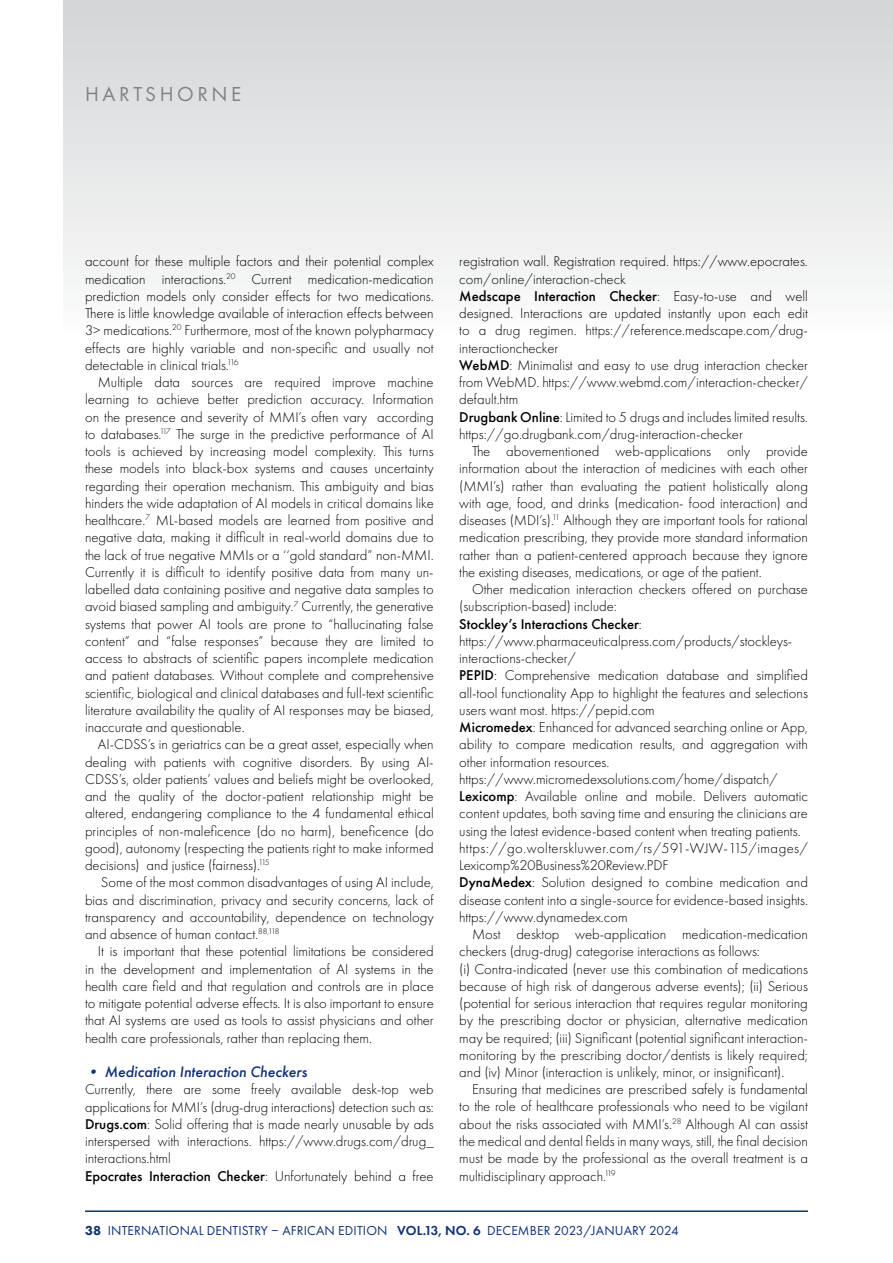
<style>
.page{position:relative;width:893px;height:1263px;background:#fff}
.page>*{position:absolute;margin:0;border:0;box-sizing:border-box;transform-origin:0 0}
.t1{font:21px "Futura PT";letter-spacing:.17em;color:#808285}
.t2{font:italic 500 15.75px "Futura PT";color:#0e3178}
.t3{font:300 14.7px/17.2px "Futura PT";color:#000;text-align:justify}
.t4{font:13.5px "Futura PT";letter-spacing:.01em;color:#0e3178}
.s1{font-weight:500}
.s2{font-weight:800}
.s3{font-weight:600}
</style>
<div class="page">
<div style="left:64px;top:0;width:829px;height:337px;background:linear-gradient(to bottom,#d3d4d6,#fcfcfd)"></div>
<hr style="left:85px;top:1210px;width:723px;height:2px;background:#0e3178">
<h1 class="t1" style="left:85px;top:82px;width:158px">HARTSHORNE</h1>
<p class="t3" style="left:85px;top:253px;width:350px">account for these multiple factors and their potential complex medication interactions.<sup>20</sup> Current medication-medication prediction models only consider effects for two medications.<br>There is little knowledge available of interaction effects between 3&gt; medications.<sup>20</sup> Furthermore, most of the known polypharmacy effects are highly variable and non-specific and usually not detectable in clinical trials.<sup>116</sup></p>
<p class="t3" style="left:85px;top:374px;width:350px;text-indent:13px">Multiple data sources are required improve machine learning to achieve better prediction accuracy. Information on the presence and severity of MMI’s often vary according to databases.<sup>117</sup> The surge in the predictive performance of AI tools is achieved by increasing model complexity. This turns these models into black-box systems and causes uncertainty regarding their operation mechanism. This ambiguity and bias hinders the wide adaptation of AI models in critical domains like healthcare.<sup>7</sup> ML-based models are learned from positive and negative data, making it difficult in real-world domains due to the lack of true negative MMIs or a ‘‘gold standard” non-MMI.<br>Currently it is difficult to identify positive data from many un&shy;labelled data containing positive and negative data samples to avoid biased sampling and ambiguity.<sup>7</sup> Currently, the generative systems that power AI tools are prone to “hallucinating false content” and “false responses” because they are limited to access to abstracts of scientific papers incomplete medication and patient databases. Without complete and comprehensive scientific, biological and clinical databases and full-text scientific literature availability the quality of AI responses may be biased, inaccurate and questionable.</p>
<p class="t3" style="left:85px;top:736px;width:350px;text-indent:13px">AI-CDSS’s in geriatrics can be a great asset, especially when dealing with patients with cognitive disorders. By using AI-CDSS’s, older patients’ values and beliefs might be overlooked, and the quality of the doctor-patient relationship might be altered, endangering compliance to the 4 fundamental ethical principles of non-maleficence (do no harm), beneficence (do good), autonomy (respecting the patients right to make informed decisions) and justice (fairness).<sup>115</sup></p>
<p class="t3" style="left:85px;top:874px;width:350px;text-indent:16px">Some of the most common disadvantages of using AI include, bias and discrimination, privacy and security concerns, lack of transparency and accountability, dependence on technology and absence of human contact.<sup>88,118</sup></p>
<p class="t3" style="left:85px;top:943px;width:350px;text-indent:13px">It is important that these potential limitations be considered in the development and implementation of AI systems in the health care field and that regulation and controls are in place to mitigate potential adverse effects. It is also important to ensure that AI systems are used as tools to assist physicians and other health care professionals, rather than replacing them.</p>
<p class="t2" style="left:85px;top:1062px;width:224px">• Medication Interaction Checkers</p>
<p class="t3" style="left:85px;top:1081px;width:350px;text-align:left">Currently, there are some freely available desk-top web applications for MMI’s (drug-drug interactions) detection such as:<br><span class="s1">Drugs.com</span>: Solid offering that is made nearly unusable by ads interspersed with interactions. https://www.drugs.com/drug_ interactions.html<br><span class="s1">Epocrates Interaction Checker</span>: Unfortunately behind a free</p>
<p class="t3" style="left:459px;top:253px;width:350px;text-align:left">registration wall. Registration required. https://www.epocrates. com/online/interaction-check<br><span class="s1">Medscape Interaction Checker</span>: Easy-to-use and well designed. Interactions are updated instantly upon each edit to a drug regimen. https://reference.medscape.com/drug&shy;interactionchecker<br><span class="s1">WebMD</span>: Minimalist and easy to use drug interaction checker from WebMD. https://www.webmd.com/interaction-checker/ default.htm<br><span class="s1">Drugbank Online</span>: Limited to 5 drugs and includes limited results. https://go.drugbank.com/drug-interaction-checker</p>
<p class="t3" style="left:459px;top:443px;width:350px;text-indent:13px">The abovementioned web-applications only provide information about the interaction of medicines with each other (MMI’s) rather than evaluating the patient holistically along with age, food, and drinks (medication- food interaction) and diseases (MDI’s).<sup>11</sup> Although they are important tools for rational medication prescribing, they provide more standard information rather than a patient-centered approach because they ignore the existing diseases, medications, or age of the patient.</p>
<p class="t3" style="left:459px;top:581px;width:350px;text-align:left;text-indent:13px">Other medication interaction checkers offered on purchase (subscription-based) include:<br><span class="s1">Stockley’s Interactions Checker</span>: https://www.pharmaceuticalpress.com/products/stockleys&shy;interactions-checker/<br><span class="s1">PEPID</span>: Comprehensive medication database and simplified all-tool functionality App to highlight the features and selections users want most. https://pepid.com<br><span class="s1">Micromedex</span>: Enhanced for advanced searching online or App, ability to compare medication results, and aggregation with other information resources. https://www.micromedexsolutions.com/home/dispatch/ <span class="s1">Lexicomp</span>: Available online and mobile. Delivers automatic content updates, both saving time and ensuring the clinicians are using the latest evidence-based content when treating patients. https://go.wolterskluwer.com/rs/591-WJW-115/images/ Lexicomp%20Business%20Review.PDF<br><span class="s1">DynaMedex</span>: Solution designed to combine medication and disease content into a single-source for evidence-based insights. https://www.dynamedex.com</p>
<p class="t3" style="left:459px;top:926px;width:350px;text-align:left;text-indent:13px">Most desktop web-application medication-medication checkers (drug-drug) categorise interactions as follows:<br>(i) Contra-indicated (never use this combination of medications because of high risk of dangerous adverse events); (ii) Serious (potential for serious interaction that requires regular monitoring by the prescribing doctor or physician, alternative medication may be required; (iii) Significant (potential significant interaction&shy;monitoring by the prescribing doctor/dentists is likely required; and (iv) Minor (interaction is unlikely, minor, or insignificant).</p>
<p class="t3" style="left:459px;top:1081px;width:350px;text-indent:13px">Ensuring that medicines are prescribed safely is fundamental to the role of healthcare professionals who need to be vigilant about the risks associated with MMI’s.<sup>28</sup> Although AI can assist the medical and dental fields in many ways, still, the final decision must be made by the professional as the overall treatment is a multidisciplinary approach.<sup>119</sup></p>
<p class="t4" style="left:85px;top:1223px;width:595px"><span class="s2">38</span> INTERNATIONAL DENTISTRY – AFRICAN EDITION <span class="s3">VOL.13, NO. 6</span> DECEMBER 2023/JANUARY 2024</p>
</div>
